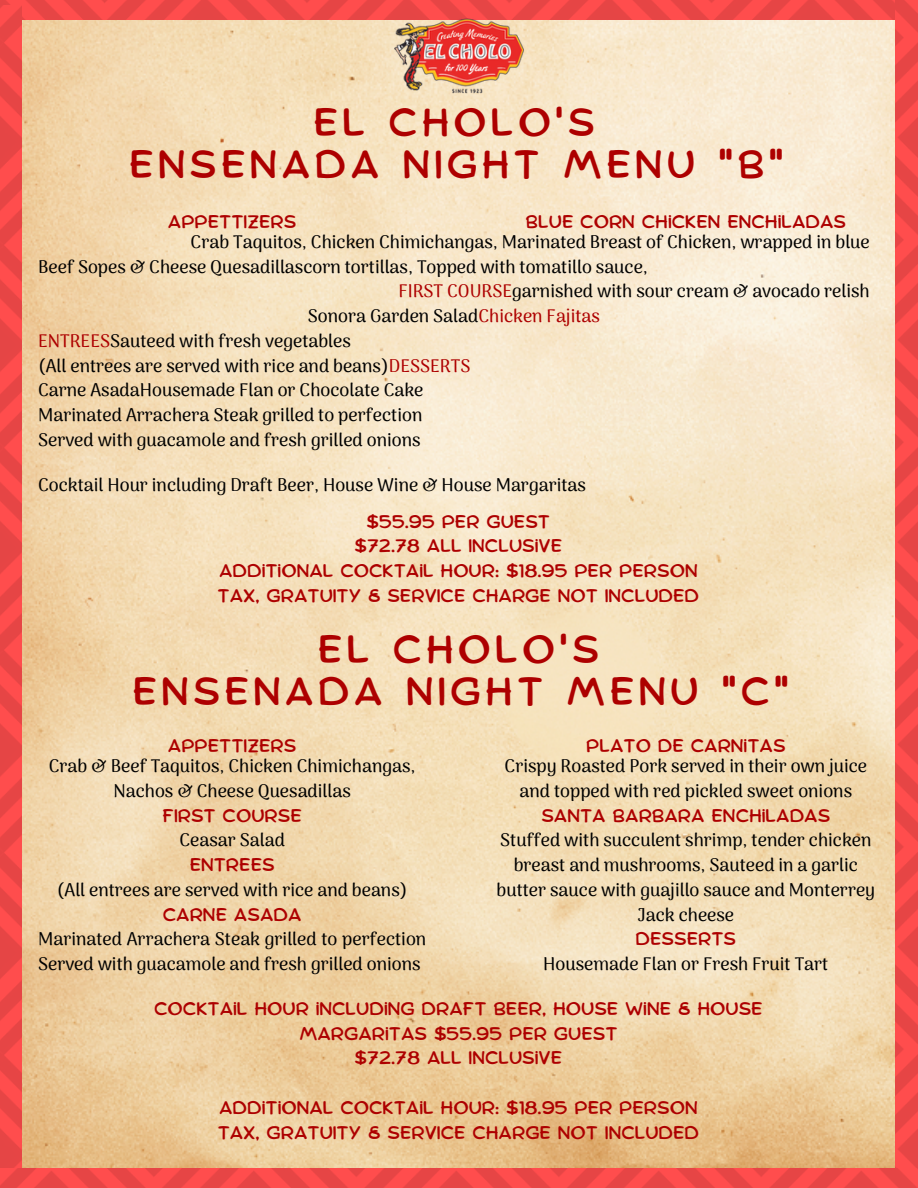
<style>
.page{position:relative;width:918px;height:1188px;background:#fff}
.page>*{position:absolute;margin:0;border:0;box-sizing:border-box;transform-origin:0 0}
.t1{font:38.85px "Comica";letter-spacing:.11em;color:#ad0000}
.t2{font:500 18px/24.8px "Arima Madurai";color:#000;text-align:center}
.t3{font:18px/24.8px "Comica";color:#ad0000;text-align:center}
.s1{color:#ad0000}
</style>
<div class="page">
<img style="left:21px;top:20px;width:874px;height:1149px">
<img style="left:0;top:0;width:895px;height:20px">
<img style="left:0;top:5px;width:21px;height:1164px">
<img style="left:895px;top:0;width:23px;height:1169px">
<img style="left:337px;top:0;width:244px;height:117px">
<img style="left:0;top:1169px;width:918px;height:19px">
<p class="t1" style="left:313px;top:105px;width:283px">EL CHOLO'S</p>
<p class="t1" style="left:129px;top:147px;width:656px">ENSENADA NIGHT MENU "B"</p>
<p class="t3" style="left:168px;top:210px;width:130px">APPETTIZERS</p>
<p class="t3" style="left:526px;top:210px;width:322px">BLUE CORN CHICKEN ENCHILADAS</p>
<p class="t2" style="left:191px;top:229px;width:681px">Crab Taquitos, Chicken Chimichangas, Marinated Breast of Chicken, wrapped in blue</p>
<p class="t2" style="left:38px;top:254px;width:611px">Beef Sopes &amp; Cheese Quesadillascorn tortillas, Topped with tomatillo sauce,</p>
<p class="t2" style="left:398px;top:279px;width:473px"><span class="s1">FIRST COURSE</span>garnished with sour cream &amp; avocado relish</p>
<p class="t2" style="left:308px;top:303px;width:294px">Sonora Garden Salad<span class="s1">Chicken Fajitas</span></p>
<p class="t2" style="left:38px;top:328px;width:314px"><span class="s1">ENTREES</span>Sauteed with fresh vegetables</p>
<p class="t2" style="left:38px;top:353px;width:434px">(All entrees are served with rice and beans)<span class="s1">DESSERTS</span></p>
<p class="t2" style="left:38px;top:378px;width:387px">Carne AsadaHousemade Flan or Chocolate Cake</p>
<p class="t2" style="left:38px;top:402px;width:386px">Marinated Arrachera Steak grilled to perfection</p>
<p class="t2" style="left:38px;top:427px;width:384px">Served with guacamole and fresh grilled onions</p>
<p class="t2" style="left:38px;top:472px;width:549px">Cocktail Hour including Draft Beer, House Wine &amp; House Margaritas</p>
<p class="t3" style="left:367px;top:510px;width:185px">$55.95 PER GUEST</p>
<p class="t3" style="left:355px;top:535px;width:209px">$72.78 ALL INCLUSIVE</p>
<p class="t3" style="left:219px;top:559px;width:480px">ADDITIONAL COCKTAIL HOUR: $18.95 PER PERSON</p>
<p class="t3" style="left:218px;top:584px;width:483px">TAX, GRATUITY &amp; SERVICE CHARGE NOT INCLUDED</p>
<p class="t1" style="left:318px;top:632px;width:283px">EL CHOLO'S</p>
<p class="t1" style="left:132px;top:674px;width:658px">ENSENADA NIGHT MENU "C"</p>
<p class="t3" style="left:168px;top:734px;width:130px">APPETTIZERS</p>
<p class="t2" style="left:49px;top:753px;width:368px">Crab &amp; Beef Taquitos, Chicken Chimichangas,<br>Nachos &amp; Cheese Quesadillas</p>
<p class="t3" style="left:163px;top:804px;width:141px">FIRST COURSE</p>
<p class="t2" style="left:179px;top:828px;width:107px">Ceasar Salad</p>
<p class="t3" style="left:190px;top:853px;width:87px">ENTREES</p>
<p class="t2" style="left:57px;top:877px;width:352px">(All entrees are served with rice and beans)</p>
<p class="t3" style="left:163px;top:903px;width:140px">CARNE ASADA</p>
<p class="t2" style="left:38px;top:927px;width:390px;text-align:left">Marinated Arrachera Steak grilled to perfection<br>Served with guacamole and fresh grilled onions</p>
<p class="t3" style="left:586px;top:734px;width:201px">PLATO DE CARNITAS</p>
<p class="t2" style="left:505px;top:753px;width:364px">Crispy Roasted Pork served in their own juice and topped with red pickled sweet onions</p>
<p class="t3" style="left:541px;top:804px;width:290px">SANTA BARBARA ENCHILADAS</p>
<p class="t2" style="left:497px;top:828px;width:380px">Stuffed with succulent shrimp, tender chicken breast and mushrooms, Sauteed in a garlic butter sauce with guajillo sauce and Monterrey Jack cheese</p>
<p class="t3" style="left:636px;top:928px;width:102px">DESSERTS</p>
<p class="t2" style="left:543px;top:951px;width:287px">Housemade Flan or Fresh Fruit Tart</p>
<p class="t3" style="left:154px;top:997px;width:610px">COCKTAIL HOUR INCLUDING DRAFT BEER, HOUSE WINE &amp; HOUSE<br>MARGARITAS $55.95 PER GUEST</p>
<p class="t3" style="left:355px;top:1047px;width:209px">$72.78 ALL INCLUSIVE</p>
<p class="t3" style="left:219px;top:1096px;width:480px">ADDITIONAL COCKTAIL HOUR: $18.95 PER PERSON</p>
<p class="t3" style="left:218px;top:1121px;width:483px">TAX, GRATUITY &amp; SERVICE CHARGE NOT INCLUDED</p>
</div>
